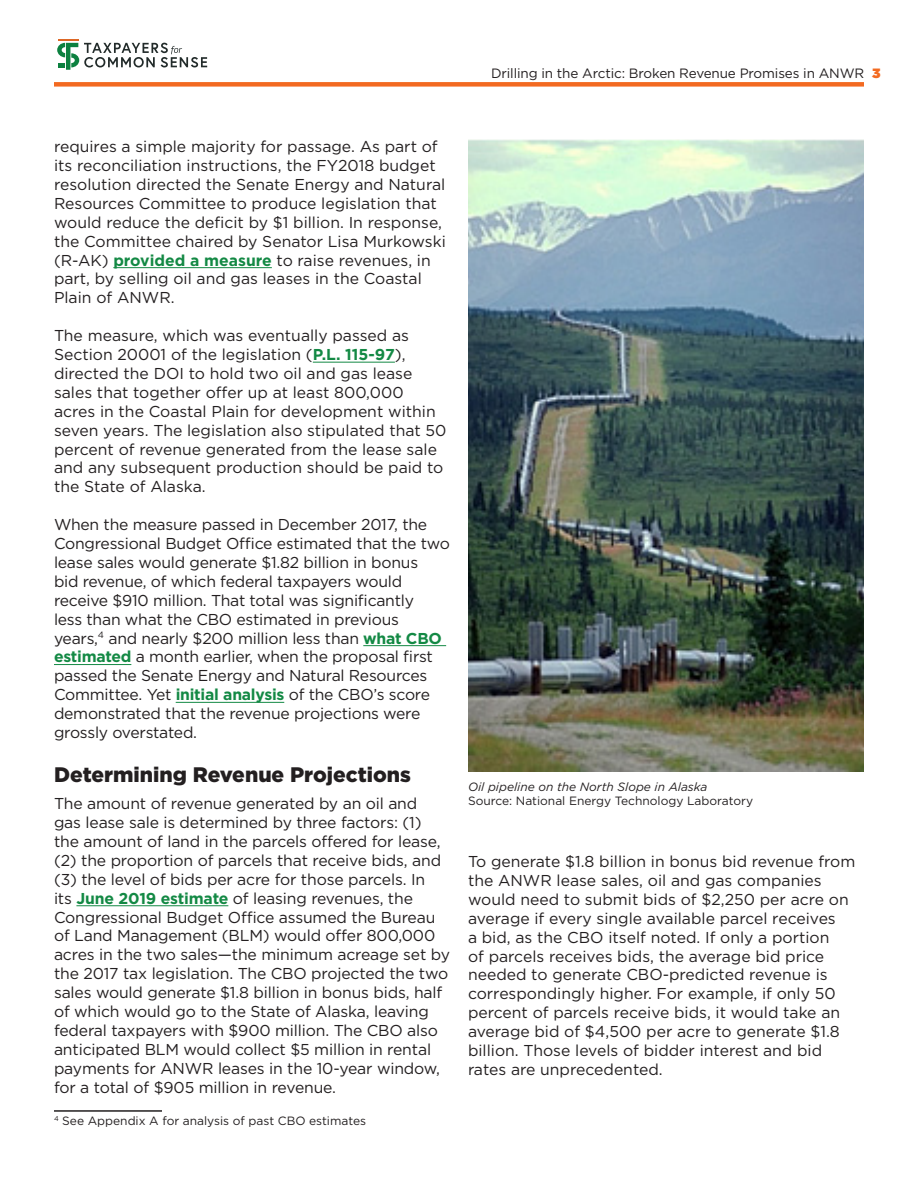
<style>
.page{position:relative;width:918px;height:1188px;background:#fff}
.page>*{position:absolute;margin:0;border:0;box-sizing:border-box;transform-origin:0 0}
.t1{font:900 21px "Gotham";color:#231f20}
.t2{font:15.75px/18.9px "Gotham";letter-spacing:-.01em;color:#231f20}
.t3{font:13.5px "Gotham";letter-spacing:-.01em;color:#231f20}
.t4{font:12px "Gotham";color:#231f20}
.t5{font:italic 12px "Gotham";color:#231f20}
.s1{font-weight:900;color:#f36a21}
.s2{font-weight:700;color:#138944}
</style>
<div class="page">
<hr style="left:113px;top:267px;width:159px;height:1px;background:#138944">
<hr style="left:313px;top:362px;width:82px;height:1px;background:#138944">
<hr style="left:363px;top:645px;width:83px;height:1px;background:#138944">
<hr style="left:54px;top:664px;width:77px;height:1px;background:#138944">
<hr style="left:176px;top:702px;width:108px;height:1px;background:#138944">
<hr style="left:76px;top:905px;width:152px;height:1px;background:#138944">
<hr style="left:54px;top:1110px;width:108px;height:2px;background:#231f20">
<div style="left:54px;top:82px;width:810px;height:5px;background:#f36a21"></div>
<svg style="left:57px;top:43px;width:150px;height:27px"></svg>
<hr style="left:58px;top:39px;width:20px;height:2px;background:#dd6726">
<img style="left:468px;top:140px;width:396px;height:631px">
<p class="t3" style="left:491px;top:67px;width:391px">Drilling in the Arctic: Broken Revenue Promises in ANWR <span class="s1">3</span></p>
<p class="t2" style="left:54px;top:138px;width:393px">requires a simple majority for passage. As part of its reconciliation instructions, the FY2018 budget resolution directed the Senate Energy and Natural Resources Committee to produce legislation that would reduce the deficit by $1 billion. In response, the Committee chaired by Senator Lisa Murkowski (R-AK) <span class="s2">provided a measure</span> to raise revenues, in part, by selling oil and gas leases in the Coastal Plain of ANWR.</p>
<p class="t2" style="left:54px;top:327px;width:394px">The measure, which was eventually passed as Section 20001 of the legislation (<span class="s2">P.L. 115-97</span>), directed the DOI to hold two oil and gas lease sales that together offer up at least 800,000 acres in the Coastal Plain for development within seven years. The legislation also stipulated that 50 percent of revenue generated from the lease sale and any subsequent production should be paid to the State of Alaska.</p>
<p class="t2" style="left:54px;top:516px;width:397px">When the measure passed in December 2017, the Congressional Budget Office estimated that the two lease sales would generate $1.82 billion in bonus<br>bid revenue, of which federal taxpayers would receive $910 million. That total was significantly<br>less than what the CBO estimated in previous years,<sup>4</sup> and nearly $200 million less than <span class="s2">what CBO estimated</span> a month earlier, when the proposal first passed the Senate Energy and Natural Resources Committee. Yet <span class="s2">initial analysis</span> of the CBO’s score demonstrated that the revenue projections were grossly overstated.</p>
<h1 class="t1" style="left:54px;top:765px;width:359px">Determining Revenue Projections</h1>
<p class="t2" style="left:54px;top:795px;width:398px">The amount of revenue generated by an oil and<br>gas lease sale is determined by three factors: (1) the amount of land in the parcels offered for lease, (2) the proportion of parcels that receive bids, and (3) the level of bids per acre for those parcels. In<br>its <span class="s2">June 2019 estimate</span> of leasing revenues, the Congressional Budget Office assumed the Bureau of Land Management (BLM) would offer 800,000 acres in the two sales—the minimum acreage set by the 2017 tax legislation. The CBO projected the two sales would generate $1.8 billion in bonus bids, half of which would go to the State of Alaska, leaving federal taxpayers with $900 million. The CBO also anticipated BLM would collect $5 million in rental payments for ANWR leases in the 10-year window, for a total of $905 million in revenue.</p>
<p class="t4" style="left:54px;top:1116px;width:314px"><sup>4</sup> See Appendix A for analysis of past CBO estimates</p>
<p class="t5" style="left:468px;top:781px;width:241px">Oil pipeline on the North Slope in Alaska</p>
<p class="t4" style="left:468px;top:796px;width:287px">Source: National Energy Technology Laboratory</p>
<p class="t2" style="left:468px;top:853px;width:389px">To generate $1.8 billion in bonus bid revenue from the ANWR lease sales, oil and gas companies would need to submit bids of $2,250 per acre on average if every single available parcel receives<br>a bid, as the CBO itself noted. If only a portion<br>of parcels receives bids, the average bid price needed to generate CBO-predicted revenue is correspondingly higher. For example, if only 50 percent of parcels receive bids, it would take an average bid of $4,500 per acre to generate $1.8 billion. Those levels of bidder interest and bid rates are unprecedented.</p>
</div>
